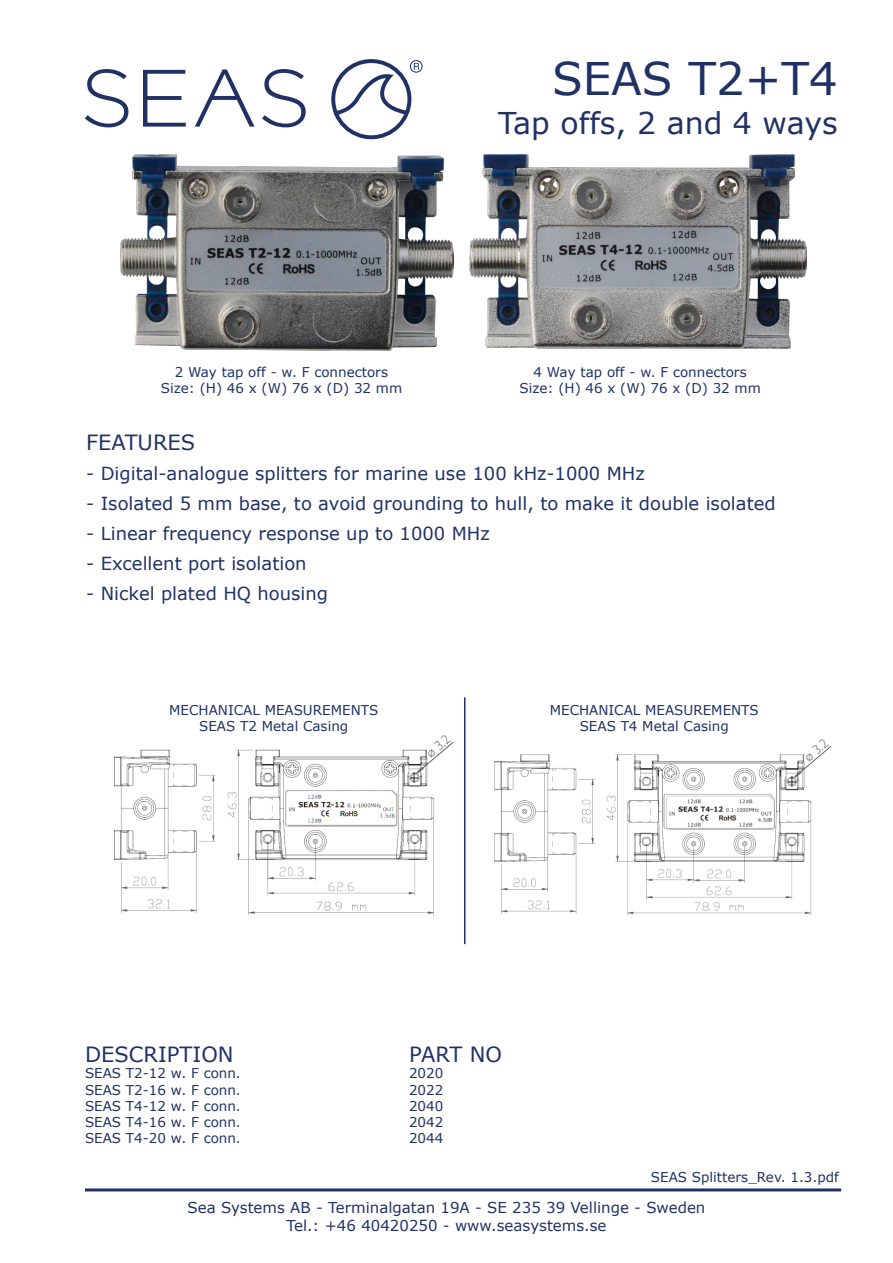
<style>
.page{position:relative;width:893px;height:1263px;background:#fff}
.page>*{position:absolute;margin:0;border:0;box-sizing:border-box;transform-origin:0 0}
.t1{font:45px "Verdana";color:#203265}
.t2{font:30px "Verdana";color:#203265}
.t3{font:21px "Verdana";color:#203265}
.t4{font:18px "Verdana";color:#203265}
.t5{font:15px "Verdana";color:#203265}
.t6{font:13.5px "Verdana";color:#203265}
.t7{font:300 13.5px "Gill Sans";color:#636366}
</style>
<div class="page">
<hr style="left:85px;top:1188px;width:756px;height:3px;background:#203265">
<hr style="left:464px;top:697px;width:1px;height:247px;background:#203265">
<img style="left:114px;top:749px;width:321px;height:167px">
<img style="left:494px;top:754px;width:318px;height:162px">
<svg style="left:85px;top:69px;width:43px;height:58px"></svg>
<svg style="left:143px;top:70px;width:43px;height:57px"></svg>
<svg style="left:262px;top:69px;width:44px;height:58px"></svg>
<svg style="left:195px;top:69px;width:60px;height:58px"></svg>
<svg style="left:331px;top:59px;width:88px;height:80px"></svg>
<div style="left:410px;top:60px;width:13px;height:13px;border:1px solid #203265;border-radius:50%"></div>
<img style="left:121px;top:154px;width:332px;height:196px">
<img style="left:470px;top:154px;width:337px;height:195px">
<svg style="left:410px;top:742px;width:44px;height:41px"></svg>
<svg style="left:788px;top:746px;width:44px;height:41px"></svg>
<p class="t6" style="left:175px;top:362px;width:215px">2 Way tap off - w. F connectors</p>
<p class="t6" style="left:161px;top:379px;width:243px">Size: (H) 46 x (W) 76 x (D) 32 mm</p>
<p class="t1" style="left:552px;top:48px;width:287px">SEAS T2+T4</p>
<p class="t2" style="left:498px;top:103px;width:341px">Tap offs, 2 and 4 ways</p>
<p class="t6" style="left:534px;top:362px;width:215px">4 Way tap off - w. F connectors</p>
<p class="t6" style="left:520px;top:379px;width:243px">Size: (H) 46 x (W) 76 x (D) 32 mm</p>
<p class="t3" style="left:86px;top:428px;width:111px">FEATURES</p>
<p class="t4" style="left:86px;top:461px;width:560px">- Digital-analogue splitters for marine use 100 kHz-1000 MHz</p>
<p class="t4" style="left:86px;top:491px;width:691px">- Isolated 5 mm base, to avoid grounding to hull, to make it double isolated</p>
<p class="t4" style="left:86px;top:521px;width:405px">- Linear frequency response up to 1000 MHz</p>
<p class="t4" style="left:86px;top:551px;width:222px">- Excellent port isolation</p>
<p class="t4" style="left:86px;top:581px;width:243px">- Nickel plated HQ housing</p>
<p class="t6" style="left:169px;top:701px;width:211px">MECHANICAL MEASUREMENTS</p>
<p class="t6" style="left:199px;top:717px;width:151px">SEAS T2 Metal Casing</p>
<p class="t6" style="left:550px;top:701px;width:211px">MECHANICAL MEASUREMENTS</p>
<p class="t6" style="left:580px;top:717px;width:151px">SEAS T4 Metal Casing</p>
<p class="t7" style="left:421px;top:747px;width:28px;rotate:-40deg">ø 3.2</p>
<p class="t7" style="left:799px;top:751px;width:28px;rotate:-40deg">ø 3.2</p>
<p class="t3" style="left:85px;top:1040px;width:150px">DESCRIPTION</p>
<p class="t3" style="left:409px;top:1040px;width:95px">PART NO</p>
<p class="t6" style="left:85px;top:1064px;width:157px">SEAS T2-12 w. F conn.</p>
<p class="t6" style="left:409px;top:1064px;width:36px">2020</p>
<p class="t6" style="left:85px;top:1080px;width:157px">SEAS T2-16 w. F conn.</p>
<p class="t6" style="left:409px;top:1080px;width:36px">2022</p>
<p class="t6" style="left:85px;top:1096px;width:157px">SEAS T4-12 w. F conn.</p>
<p class="t6" style="left:409px;top:1096px;width:36px">2040</p>
<p class="t6" style="left:85px;top:1113px;width:157px">SEAS T4-16 w. F conn.</p>
<p class="t6" style="left:409px;top:1113px;width:36px">2042</p>
<p class="t6" style="left:85px;top:1129px;width:157px">SEAS T4-20 w. F conn.</p>
<p class="t6" style="left:409px;top:1129px;width:36px">2044</p>
<p class="t6" style="left:651px;top:1168px;width:190px">SEAS Splitters_Rev. 1.3.pdf</p>
<p class="t5" style="left:188px;top:1197px;width:519px">Sea Systems AB - Terminalgatan 19A - SE 235 39 Vellinge - Sweden</p>
<p class="t5" style="left:286px;top:1215px;width:322px">Tel.: +46 40420250 - www.seasystems.se</p>
</div>
